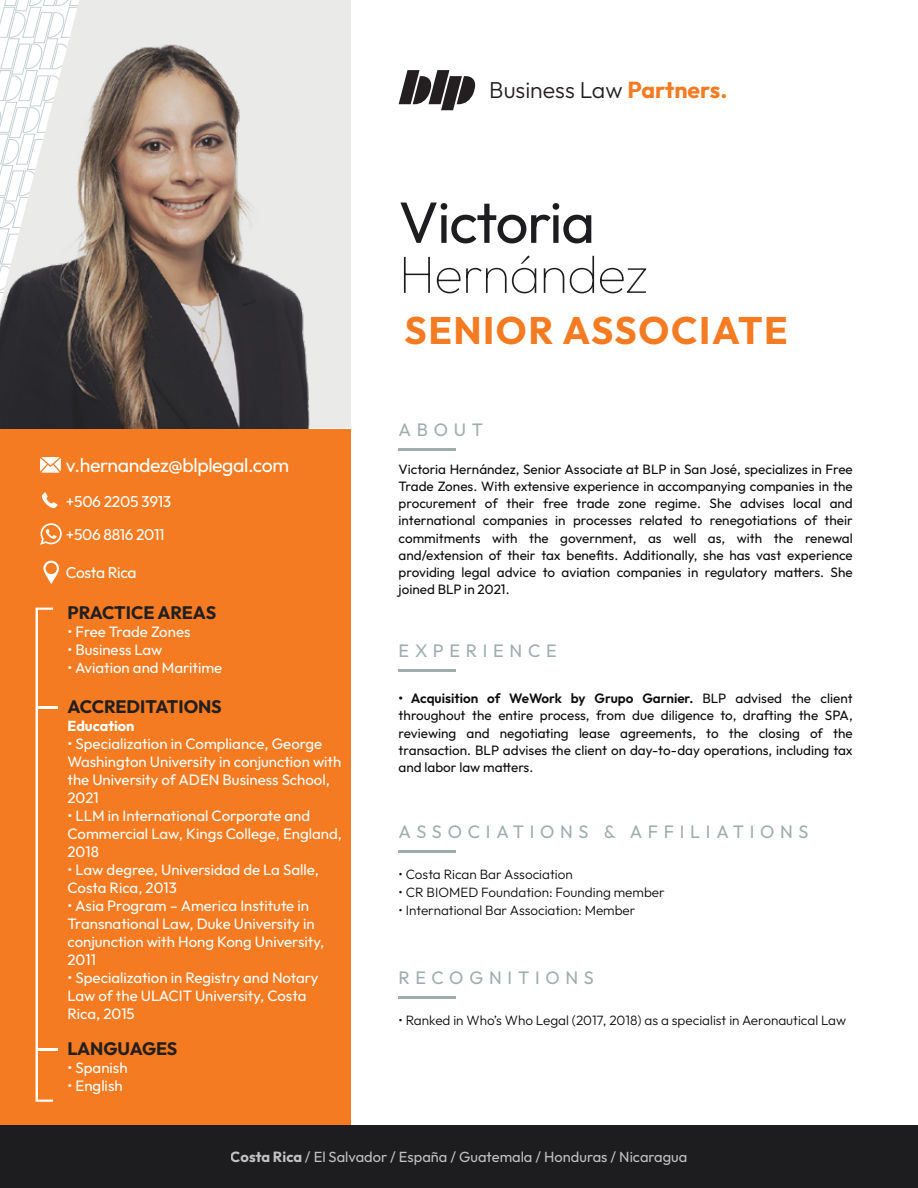
<style>
.page{position:relative;width:918px;height:1188px;background:#fff}
.page>*{position:absolute;margin:0;border:0;box-sizing:border-box;transform-origin:0 0}
.t1{font:58.05px "Outfit";letter-spacing:-.02em;color:#1d1d1f}
.t2{font:100 53.25px "Outfit";letter-spacing:-.02em;color:#1d1d1f}
.t3{font:700 38.25px "Outfit";letter-spacing:.04em;color:#f47b21}
.t4{font:300 23.1px "Outfit";color:#231f20}
.t5{font:19.5px "Outfit";letter-spacing:-.02em;color:#fff}
.t6{font:18px "Outfit";letter-spacing:.32em;color:#a0adaf}
.t7{font:700 18px "Outfit";letter-spacing:-.01em;color:#231f20}
.t8{font:15.75px "Outfit";letter-spacing:-.02em;color:#fff}
.t9{font:15px/18px "Outfit";color:#fff}
.t10{font:14.7px "Outfit";color:#fff}
.t11{font:700 14.4px "Outfit";color:#fff}
.t12{font:13.5px/17.2px "Outfit";color:#0d0d0d;text-align:justify}
.t13{font:300 13.5px "Outfit";color:#0d0d0d}
.s1{font-weight:700;color:#f47b21}
.s2{font-weight:600}
.s3{font-weight:700}
</style>
<div class="page">
<div style="left:0;top:0;width:350px;height:428px;background:#eaeae9"></div>
<img style="left:0;top:44px;width:310px;height:385px">
<svg style="left:0;top:0;width:79px;height:306px"></svg>
<div style="left:0;top:429px;width:350px;height:701px;background:#f47b21"></div>
<hr style="left:399px;top:448px;width:57px;height:3px;background:#a0adaf">
<hr style="left:399px;top:669px;width:57px;height:3px;background:#a0adaf">
<hr style="left:399px;top:850px;width:57px;height:3px;background:#a0adaf">
<svg style="left:399px;top:70px;width:77px;height:40px"></svg>
<hr style="left:399px;top:996px;width:57px;height:3px;background:#a0adaf">
<div style="left:0;top:1125px;width:918px;height:63px;background:#1d1d1f"></div>
<svg style="left:42px;top:492px;width:16px;height:16px"></svg>
<svg style="left:40px;top:457px;width:21px;height:16px"></svg>
<svg style="left:40px;top:523px;width:22px;height:22px"></svg>
<svg style="left:43px;top:561px;width:16px;height:23px"></svg>
<svg style="left:36px;top:608px;width:17px;height:494px"></svg>
<hr style="left:37px;top:706px;width:20px;height:3px;background:#fff">
<hr style="left:37px;top:1048px;width:20px;height:3px;background:#fff">
<h3 class="t4" style="left:489px;top:76px;width:239px">Business Law <span class="s1">Partners.</span></h3>
<h1 class="t1" style="left:399px;top:186px;width:198px">Victoria</h1>
<h2 class="t2" style="left:399px;top:243px;width:251px">Hernández</h2>
<h3 class="t3" style="left:404px;top:305px;width:385px">SENIOR ASSOCIATE</h3>
<h3 class="t5" style="left:66px;top:453px;width:225px">v.hernandez@blplegal.com</h3>
<p class="t8" style="left:66px;top:492px;width:107px">+506 2205 3913</p>
<p class="t8" style="left:66px;top:524px;width:100px">+506 8816 2011</p>
<p class="t8" style="left:66px;top:562px;width:72px">Costa Rica</p>
<h3 class="t7" style="left:68px;top:601px;width:150px">PRACTICE AREAS</h3>
<p class="t9" style="left:68px;top:623px;width:124px">• Free Trade Zones</p>
<p class="t9" style="left:68px;top:641px;width:97px">• Business Law</p>
<p class="t9" style="left:68px;top:659px;width:156px">• Aviation and Maritime</p>
<h3 class="t7" style="left:68px;top:694px;width:156px">ACCREDITATIONS</h3>
<p class="t11" style="left:68px;top:716px;width:68px">Education</p>
<p class="t9" style="left:68px;top:735px;width:275px">• Specialization in Compliance, George<br>Washington University in conjunction with the University of ADEN Business School,<br>2021</p>
<p class="t9" style="left:68px;top:807px;width:276px">• LLM in International Corporate and<br>Commercial Law, Kings College, England,<br>2018</p>
<p class="t9" style="left:68px;top:861px;width:253px">• Law degree, Universidad de La Salle,<br>Costa Rica, 2013</p>
<p class="t9" style="left:68px;top:897px;width:258px">• Asia Program – America Institute in<br>Transnational Law, Duke University in conjunction with Hong Kong University,<br>2011</p>
<p class="t9" style="left:68px;top:969px;width:253px">• Specialization in Registry and Notary<br>Law of the ULACIT University, Costa<br>Rica, 2015</p>
<h3 class="t7" style="left:68px;top:1036px;width:111px">LANGUAGES</h3>
<p class="t9" style="left:68px;top:1059px;width:62px">• Spanish</p>
<p class="t9" style="left:68px;top:1077px;width:57px">• English</p>
<h3 class="t6" style="left:399px;top:419px;width:86px">ABOUT</h3>
<p class="t12" style="left:399px;top:461px;width:456px">Victoria Hernández, Senior Associate at BLP in San José, specializes in Free Trade Zones. With extensive experience in accompanying companies in the procurement of their free trade zone regime. She advises local and international companies in processes related to renegotiations of their commitments with the government, as well as, with the renewal and/extension of their tax benefits. Additionally, she has vast experience providing legal advice to aviation companies in regulatory matters. She joined BLP in 2021.</p>
<h3 class="t6" style="left:399px;top:640px;width:160px">EXPERIENCE</h3>
<p class="t12" style="left:399px;top:690px;width:456px"><span class="s2">• Acquisition of WeWork by Grupo Garnier.</span> BLP advised the client throughout the entire process, from due diligence to, drafting the SPA, reviewing and negotiating lease agreements, to the closing of the transaction. BLP advises the client on day-to-day operations, including tax and labor law matters.</p>
<h3 class="t6" style="left:399px;top:820px;width:411px">ASSOCIATIONS &amp; AFFILIATIONS</h3>
<p class="t13" style="left:399px;top:866px;width:176px">• Costa Rican Bar Association</p>
<p class="t13" style="left:399px;top:884px;width:268px">• CR BIOMED Foundation: Founding member</p>
<p class="t13" style="left:399px;top:902px;width:238px">• International Bar Association: Member</p>
<h3 class="t6" style="left:399px;top:966px;width:197px">RECOGNITIONS</h3>
<p class="t13" style="left:399px;top:1012px;width:449px">• Ranked in Who’s Who Legal (2017, 2018) as a specialist in Aeronautical Law</p>
<p class="t10" style="left:231px;top:1148px;width:458px"><span class="s3">Costa Rica</span> / El Salvador / España / Guatemala / Honduras / Nicaragua</p>
</div>
